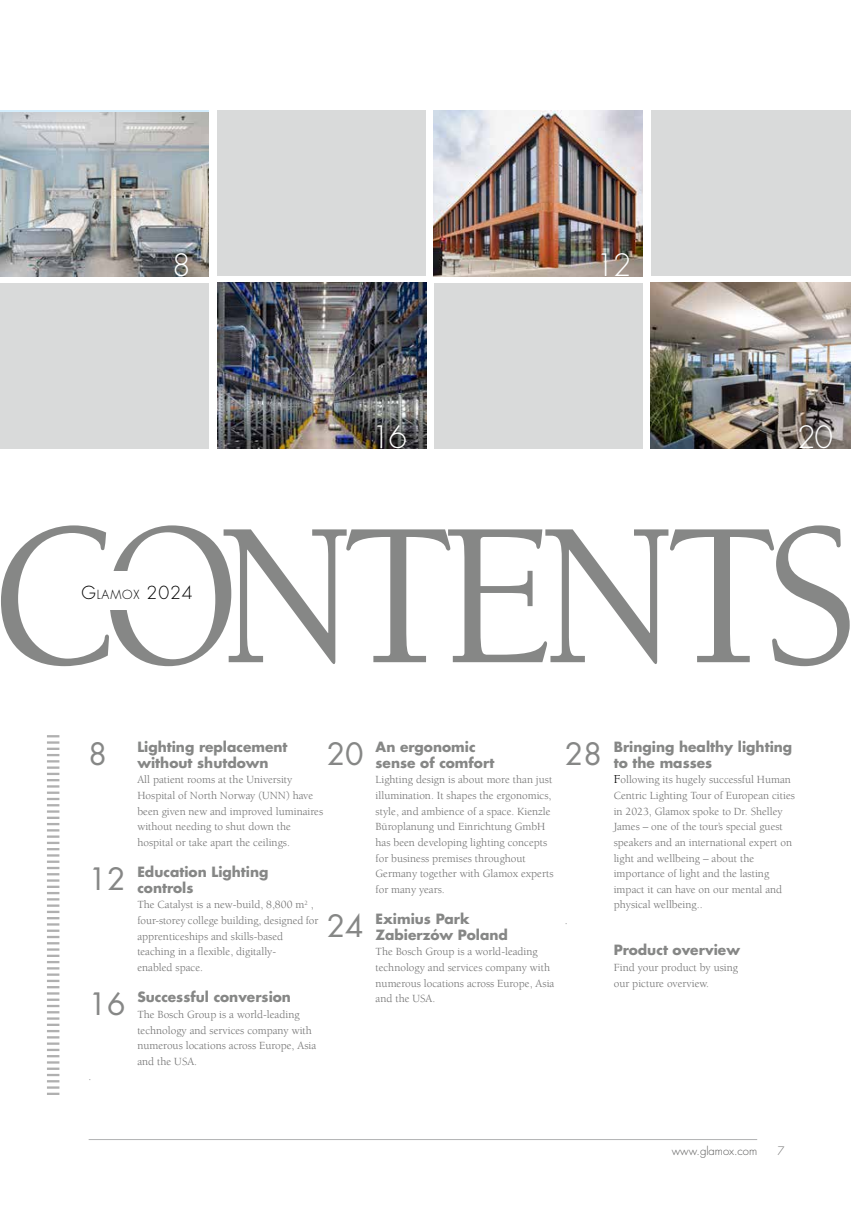
<style>
.page{position:relative;width:851px;height:1205px;background:#fff}
.page>*{position:absolute;margin:0;border:0;box-sizing:border-box;transform-origin:0 0}
.t1{font:500 209px "Berkeley Std";letter-spacing:-.075em;color:#868786;scale:.9 1}
.t2{font:300 30px "Futura LT Pro";color:#fff}
.t3{font:300 17.5px "Futura LT Pro";color:#000}
.t4{font:700 13.75px/15.6px "Futura LT Pro";color:#868786}
.t5{font:11.25px/15.6px "Berkeley Std";color:#6e6e6e}
.t6{font:300 11.25px "Futura LT Pro";color:#565655}
.t7{font:300 11.25px "Futura LT Pro";color:#6e6e6e}
.s1{font-size:12.25px}
.s2{font-weight:400;font-size:30px}
.s3{font-size:12.5px;color:#000}
</style>
<div class="page">
<hr style="left:89px;top:1139px;width:668px;height:1px;background:#b1b2b3">
<svg style="left:47px;top:735px;width:12px;height:360px"></svg>
<div style="left:217px;top:111px;width:209px;height:165px;background:#d9dada"></div>
<img style="left:1px;top:113px;width:208px;height:163px">
<img style="left:217px;top:283px;width:209px;height:165px">
<div style="left:0;top:283px;width:209px;height:165px;background:#d9dada"></div>
<div style="left:434px;top:283px;width:209px;height:165px;background:#d9dada"></div>
<img style="left:433px;top:111px;width:209px;height:165px">
<div style="left:651px;top:111px;width:199px;height:165px;background:#d9dada"></div>
<img style="left:650px;top:283px;width:200px;height:165px">
<img style="left:0;top:111px;width:1px;height:338px">
<h2 class="t2" style="left:172px;top:245px;width:20px">8</h2>
<h2 class="t2" style="left:595px;top:245px;width:37px">12</h2>
<h2 class="t2" style="left:371px;top:417px;width:37px">16</h2>
<h2 class="t2" style="left:797px;top:418px;width:37px">20</h2>
<h1 class="t1" style="left:-12px;top:484px;width:965px">CONTENTS</h1>
<h3 class="t3" style="left:81px;top:581px;width:113px">G<span class="s1">LAMOX</span> 2024</h3>
<p class="t4" style="left:137px;top:739px;width:151px;text-indent:-49px"><span class="s2">8</span> Lighting replacement without shutdown</p>
<p class="t5" style="left:137px;top:772px;width:187px">All patient rooms at the University Hospital of North Norway (UNN) have been given new and improved luminaires without needing to shut down the hospital or take apart the ceilings.</p>
<p class="t4" style="left:137px;top:864px;width:132px;text-indent:-49px"><span class="s2">12</span> Education Lighting controls</p>
<p class="t5" style="left:137px;top:897px;width:182px">The Catalyst is a new-build, 8,800 m<sup>2</sup> , four-storey college building, designed for apprenticeships and skills-based teaching in a flexible, digitally-<br>enabled space.</p>
<p class="t4" style="left:89px;top:989px;width:204px"><span class="s2">16</span> Successful conversion</p>
<p class="t4" style="left:375px;top:739px;width:120px;text-indent:-49px"><span class="s2">20</span> An ergonomic sense of comfort</p>
<p class="t5" style="left:375px;top:772px;width:179px">Lighting design is about more than just illumination. It shapes the ergonomics, style, and ambience of a space. Kienzle Büroplanung und Einrichtung GmbH has been developing lighting concepts for business premises throughout Germany together with Glamox experts for many years.</p>
<p class="t4" style="left:375px;top:910px;width:134px;text-indent:-49px"><span class="s2">24</span> Eximius Park<br>Zabierzów Poland</p>
<p class="t5" style="left:375px;top:944px;width:180px">The Bosch Group is a world-leading technology and services company with numerous locations across Europe, Asia and the USA.</p>
<p class="t5" style="left:137px;top:1006px;width:180px">The Bosch Group is a world-leading technology and services company with numerous locations across Europe, Asia and the USA.</p>
<p class="t5" style="left:89px;top:1069px;width:4px">.</p>
<p class="t4" style="left:613px;top:739px;width:180px;text-indent:-49px"><span class="s2">28</span> Bringing healthy lighting to the masses</p>
<p class="t5" style="left:613px;top:772px;width:183px"><span class="s3">F</span>ollowing its hugely successful Human Centric Lighting Tour of European cities in 2023, Glamox spoke to Dr. Shelley James – one of the tour’s special guest speakers and an international expert on light and wellbeing – about the importance of light and the lasting impact it can have on our mental and physical wellbeing..</p>
<p class="t5" style="left:565px;top:913px;width:4px">.</p>
<p class="t4" style="left:613px;top:942px;width:128px">Product overview</p>
<p class="t5" style="left:613px;top:960px;width:126px">Find your product by using our picture overview.</p>
<p class="t6" style="left:671px;top:1143px;width:87px">www.glamox.com</p>
<p class="t7" style="left:777px;top:1143px;width:8px">7</p>
</div>
